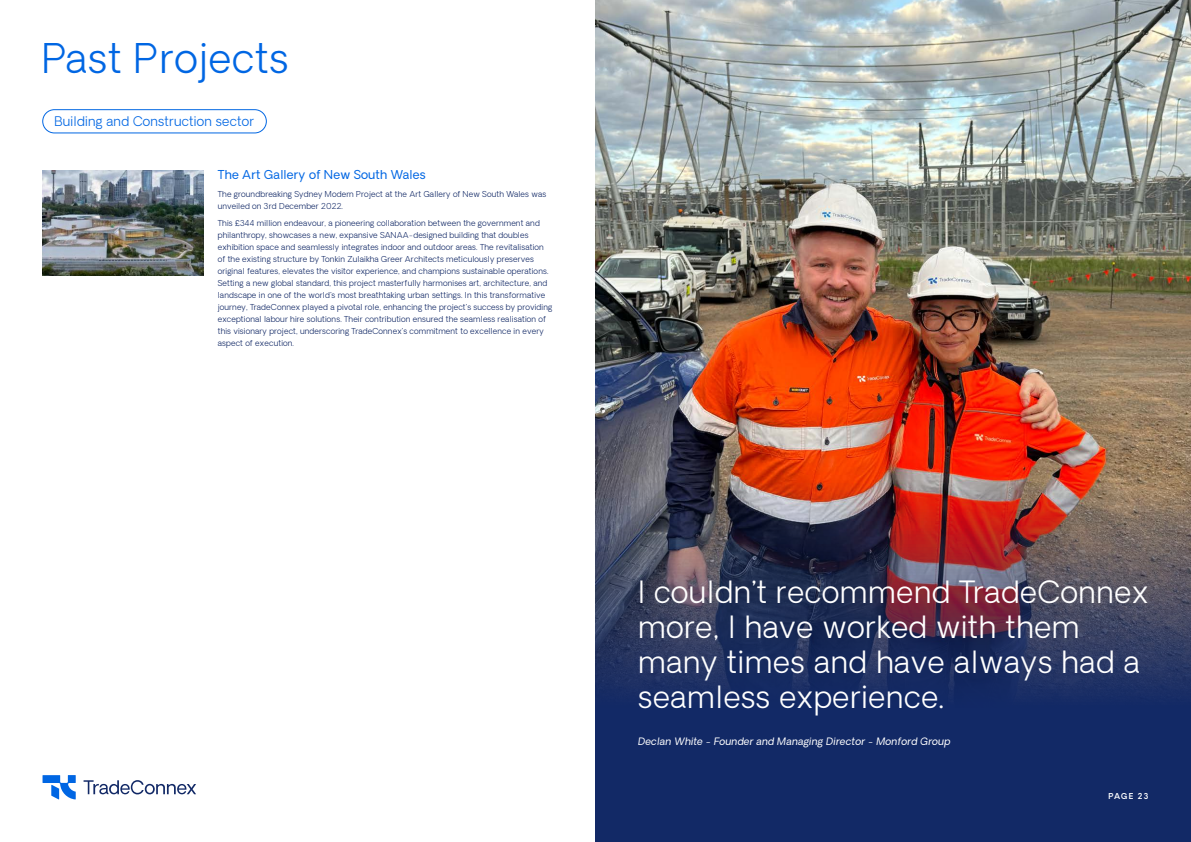
<style>
.page{position:relative;width:1191px;height:842px;background:#fff}
.page>*{position:absolute;margin:0;border:0;box-sizing:border-box;transform-origin:0 0}
.t1{font:300 40px "Oakes Grotesk";letter-spacing:.025em;color:#0066e3}
.t2{font:300 30px/35px "Oakes Grotesk";letter-spacing:.025em;color:#fff}
.t3{font:300 13px "Oakes Grotesk";letter-spacing:.02em;color:#0066e3}
.t4{font:12px "Oakes Grotesk";letter-spacing:.02em;color:#0066e3}
.t5{font:italic 10px "Oakes Grotesk";letter-spacing:.02em;color:#fff}
.t6{font:300 8px/12px "Oakes Grotesk";letter-spacing:.02em;color:#122966}
.t7{font:600 8px "Oakes Grotesk";letter-spacing:.13em;color:#fff}
</style>
<div class="page">
<div style="left:43px;top:109px;width:223px;height:24px;border:1px solid #0066e3;border-radius:12px"></div>
<svg style="left:84px;top:780px;width:112px;height:14px"></svg>
<svg style="left:43px;top:775px;width:33px;height:24px"></svg>
<img style="left:43px;top:170px;width:161px;height:106px">
<img style="left:595px;top:0;width:596px;height:43px">
<img style="left:595px;top:43px;width:596px;height:799px">
<h1 class="t1" style="left:43px;top:32px;width:247px">Past Projects</h1>
<h3 class="t3" style="left:55px;top:113px;width:201px">Building and Construction sector</h3>
<h3 class="t4" style="left:218px;top:167px;width:209px">The Art Gallery of New South Wales</h3>
<p class="t6" style="left:218px;top:188px;width:330px">The groundbreaking Sydney Modern Project at the Art Gallery of New South Wales was unveiled on 3rd December 2022.</p>
<p class="t6" style="left:218px;top:218px;width:336px">This £344 million endeavour, a pioneering collaboration between the government and philanthropy, showcases a new, expansive SANAA-designed building that doubles exhibition space and seamlessly integrates indoor and outdoor areas. The revitalisation of the existing structure by Tonkin Zulaikha Greer Architects meticulously preserves original features, elevates the visitor experience, and champions sustainable operations.<br>Setting a new global standard, this project masterfully harmonises art, architecture, and landscape in one of the world's most breathtaking urban settings. In this transformative journey, TradeConnex played a pivotal role, enhancing the project's success by providing exceptional labour hire solutions. Their contribution ensured the seamless realisation of this visionary project, underscoring TradeConnex's commitment to excellence in every aspect of execution.</p>
<h2 class="t2" style="left:638px;top:575px;width:512px">I couldn’t recommend TradeConnex more, I have worked with them many times and have always had a seamless experience.</h2>
<p class="t5" style="left:638px;top:735px;width:314px">Declan White - Founder and Managing Director - Monford Group</p>
<p class="t7" style="left:1108px;top:790px;width:41px">PAGE 23</p>
</div>
